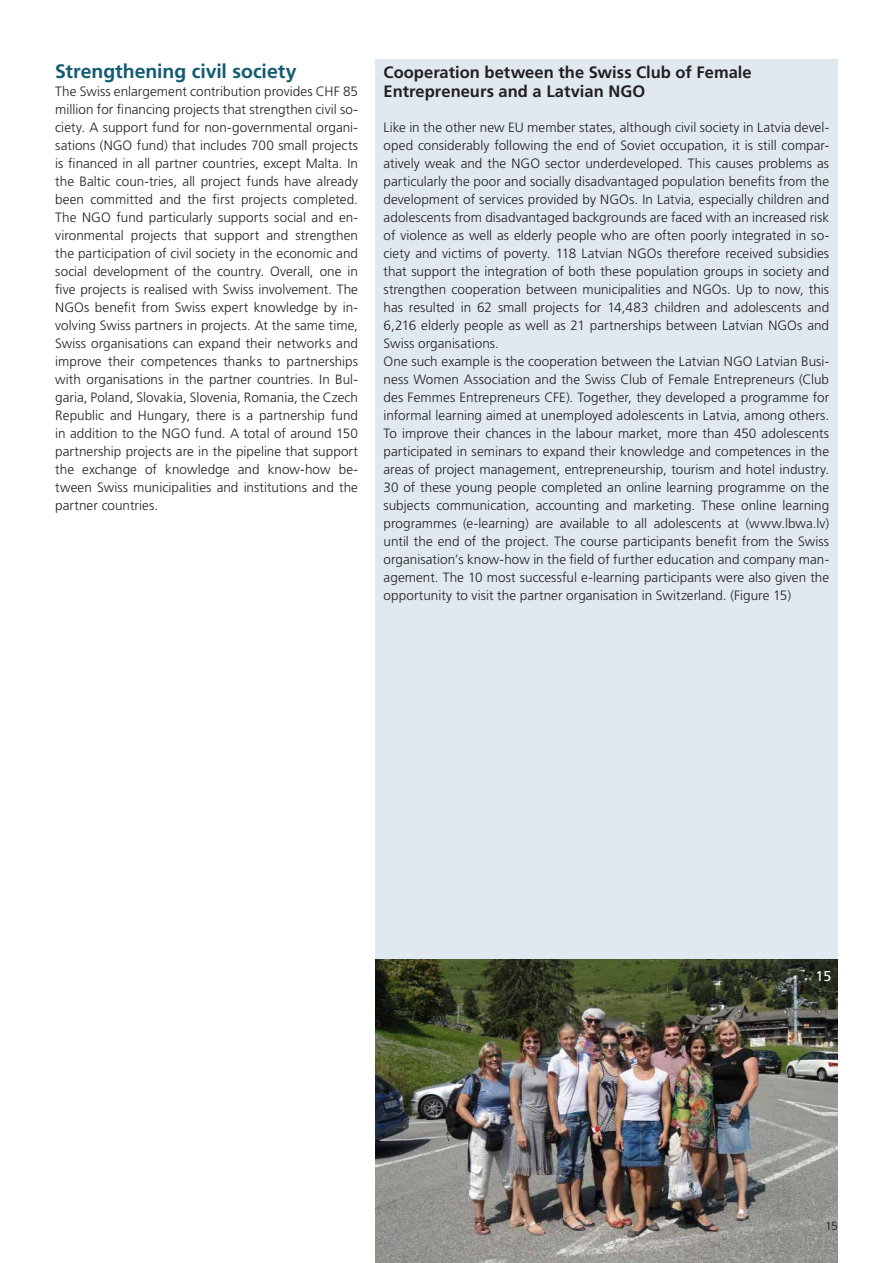
<style>
.page{position:relative;width:893px;height:1263px;background:#fff}
.page>*{position:absolute;margin:0;border:0;box-sizing:border-box;transform-origin:0 0}
.Zwischentitel_13pt{font:700 19.5px "Frutiger LT Pro";color:#125b70}
.Box-Titel{font:700 16.5px/20px "Frutiger LT Pro";color:#231f20}
._4_Lauf_Lead_9_5pt{font:14.25px "Frutiger LT Pro";color:#fff}
.Box-Text{font:300 13.5px/18px "Frutiger LT Pro";color:#231f20;text-align:justify}
._4_Lauftext_9pt{font:300 13.5px/18px "Frutiger LT Pro";letter-spacing:.005em;color:#231f20;text-align:justify}
.t1{font:300 12px "Frutiger LT Pro";color:#231f20}
</style>
<div class="page">
<div style="left:375px;top:59px;width:463px;height:919px;background:#e1e9f0"></div>
<img style="left:375px;top:960px;width:463px;height:303px">
<p class="Zwischentitel_13pt" style="left:55px;top:59px;width:243px">Strengthening civil society</p>
<p class="_4_Lauftext_9pt" style="left:55px;top:82px;width:304px">The Swiss enlargement contribution provides CHF 85 million for financing projects that strengthen civil so&shy;ciety. A support fund for non-governmental organi&shy;sations (NGO fund) that includes 700 small projects is financed in all partner countries, except Malta. In the Baltic coun-tries, all project funds have already been committed and the first projects completed.<br>The NGO fund particularly supports social and en&shy;vironmental projects that support and strengthen the participation of civil society in the economic and social development of the country. Overall, one in five projects is realised with Swiss involvement. The NGOs benefit from Swiss expert knowledge by in&shy;volving Swiss partners in projects. At the same time, Swiss organisations can expand their networks and improve their competences thanks to partnerships with organisations in the partner countries. In Bul&shy;garia, Poland, Slovakia, Slovenia, Romania, the Czech Republic and Hungary, there is a partnership fund in addition to the NGO fund. A total of around 150 partnership projects are in the pipeline that support the exchange of knowledge and know-how be&shy;tween Swiss municipalities and institutions and the partner countries.</p>
<p class="Box-Titel" style="left:384px;top:62px;width:370px">Cooperation between the Swiss Club of Female<br>Entrepreneurs and a Latvian NGO</p>
<p class="Box-Text" style="left:384px;top:118px;width:447px">Like in the other new EU member states, although civil society in Latvia devel&shy;oped considerably following the end of Soviet occupation, it is still compar&shy;atively weak and the NGO sector underdeveloped. This causes problems as particularly the poor and socially disadvantaged population benefits from the development of services provided by NGOs. In Latvia, especially children and adolescents from disadvantaged backgrounds are faced with an increased risk of violence as well as elderly people who are often poorly integrated in so&shy;ciety and victims of poverty. 118 Latvian NGOs therefore received subsidies that support the integration of both these population groups in society and strengthen cooperation between municipalities and NGOs. Up to now, this has resulted in 62 small projects for 14,483 children and adolescents and 6,216 elderly people as well as 21 partnerships between Latvian NGOs and Swiss organisations.</p>
<p class="Box-Text" style="left:384px;top:352px;width:447px">One such example is the cooperation between the Latvian NGO Latvian Busi&shy;ness Women Association and the Swiss Club of Female Entrepreneurs (Club des Femmes Entrepreneurs CFE). Together, they developed a programme for informal learning aimed at unemployed adolescents in Latvia, among others.<br>To improve their chances in the labour market, more than 450 adolescents participated in seminars to expand their knowledge and competences in the areas of project management, entrepreneurship, tourism and hotel industry.<br>30 of these young people completed an online learning programme on the subjects communication, accounting and marketing. These online learning programmes (e-learning) are available to all adolescents at (www.lbwa.lv) until the end of the project. The course participants benefit from the Swiss organisation’s know-how in the field of further education and company man&shy;agement. The 10 most successful e-learning participants were also given the opportunity to visit the partner organisation in Switzerland. (Figure 15)</p>
<p class="_4_Lauf_Lead_9_5pt" style="left:816px;top:968px;width:17px">15</p>
<p class="t1" style="left:825px;top:1218px;width:14px">15</p>
</div>
